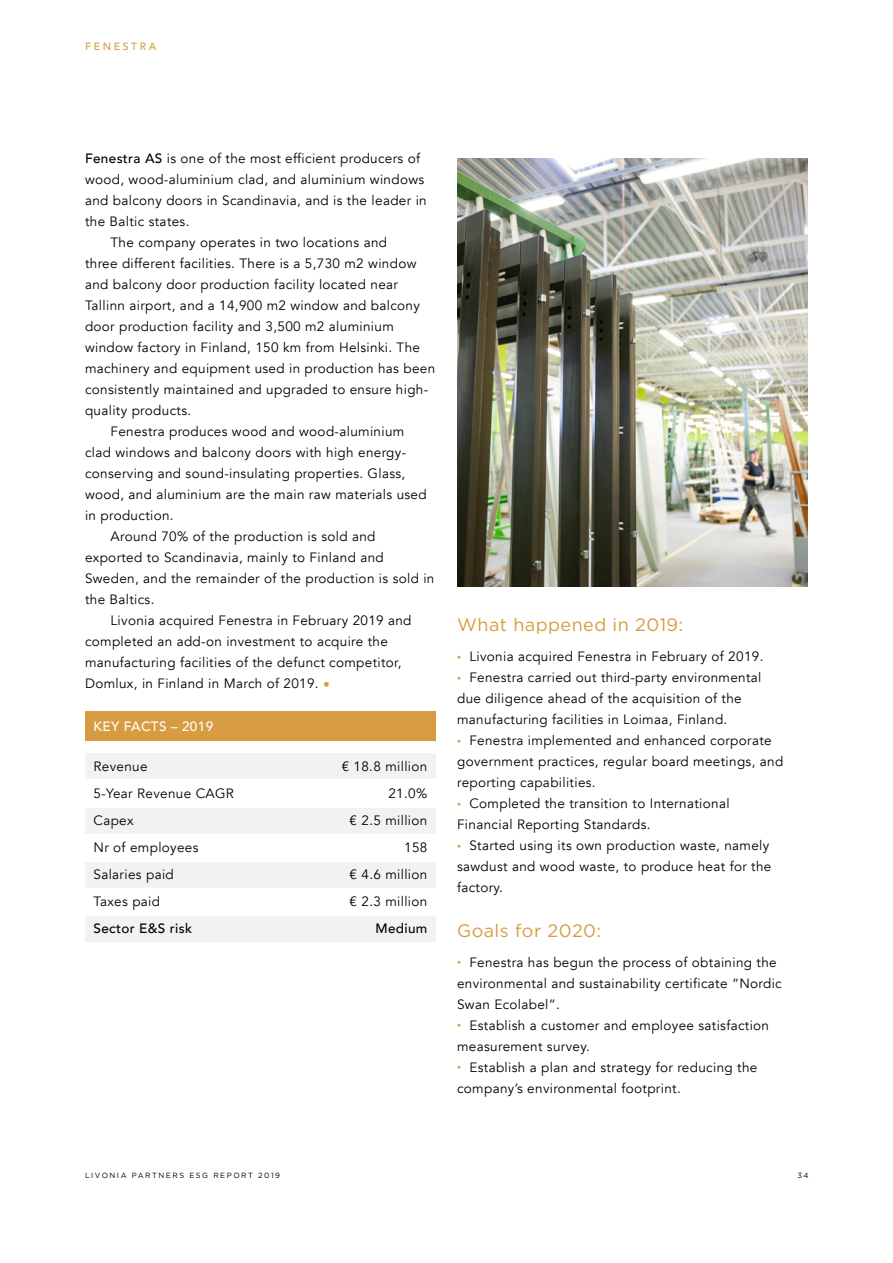
<style>
.page{position:relative;width:893px;height:1263px;background:#fff}
.page>*{position:absolute;margin:0;border:0;box-sizing:border-box;transform-origin:0 0}
.t1{font:18px "Gotham HTF";letter-spacing:.025em;color:#d79c41}
.t2{font:13.5px/21px "Avenir";letter-spacing:.025em;color:#000}
.t3{font:500 13.5px "Avenir";letter-spacing:.025em;color:#000}
.t4{font:500 13.5px "Avenir";letter-spacing:.025em;color:#fff}
.t5{font:500 10.5px "Avenir";letter-spacing:.25em;color:#d79c41}
.t6{font:7.5px "Gotham HTF";letter-spacing:.2em;color:#000}
.s1{font-weight:500}
.s2{color:#d79c41}
.s3{font-size:7.8px;color:#d79c41}
</style>
<div class="page">
<div style="left:85px;top:711px;width:351px;height:30px;background:#d79c41"></div>
<div style="left:85px;top:754px;width:351px;height:25px;background:#f2f2f2"></div>
<div style="left:85px;top:808px;width:351px;height:25px;background:#f2f2f2"></div>
<div style="left:85px;top:916px;width:351px;height:25px;background:#f2f2f2"></div>
<div style="left:85px;top:862px;width:351px;height:25px;background:#f2f2f2"></div>
<img style="left:457px;top:158px;width:351px;height:429px">
<p class="t5" style="left:85px;top:37px;width:73px">FENESTRA</p>
<p class="t2" style="left:85px;top:148px;width:337px"><span class="s1">Fenestra AS</span> is one of the most efficient producers of</p>
<p class="t2" style="left:85px;top:169px;width:341px">wood, wood-aluminium clad, and aluminium windows</p>
<p class="t2" style="left:85px;top:190px;width:343px">and balcony doors in Scandinavia, and is the leader in</p>
<p class="t2" style="left:85px;top:211px;width:106px">the Baltic states.</p>
<p class="t2" style="left:111px;top:232px;width:278px">The company operates in two locations and</p>
<p class="t2" style="left:85px;top:253px;width:333px">three different facilities. There is a 5,730 m2 window</p>
<p class="t2" style="left:85px;top:274px;width:314px">and balcony door production facility located near</p>
<p class="t2" style="left:85px;top:295px;width:336px">Tallinn airport, and a 14,900 m2 window and balcony</p>
<p class="t2" style="left:85px;top:316px;width:310px">door production facility and 3,500 m2 aluminium</p>
<p class="t2" style="left:85px;top:337px;width:336px">window factory in Finland, 150 km from Helsinki. The</p>
<p class="t2" style="left:85px;top:358px;width:352px">machinery and equipment used in production has been</p>
<p class="t2" style="left:85px;top:379px;width:345px">consistently maintained and upgraded to ensure high-</p>
<p class="t2" style="left:85px;top:400px;width:108px">quality products.</p>
<p class="t2" style="left:111px;top:421px;width:295px">Fenestra produces wood and wood-aluminium</p>
<p class="t2" style="left:85px;top:442px;width:323px">clad windows and balcony doors with high energy-</p>
<p class="t2" style="left:85px;top:463px;width:322px">conserving and sound-insulating properties. Glass,</p>
<p class="t2" style="left:85px;top:484px;width:343px">wood, and aluminium are the main raw materials used</p>
<p class="t2" style="left:85px;top:505px;width:90px">in production.</p>
<p class="t2" style="left:111px;top:526px;width:266px">Around 70% of the production is sold and</p>
<p class="t2" style="left:85px;top:547px;width:300px">exported to Scandinavia, mainly to Finland and</p>
<p class="t2" style="left:85px;top:568px;width:351px">Sweden, and the remainder of the production is sold in</p>
<p class="t2" style="left:85px;top:589px;width:71px">the Baltics.</p>
<p class="t2" style="left:111px;top:610px;width:302px">Livonia acquired Fenestra in February 2019 and</p>
<p class="t2" style="left:85px;top:631px;width:304px">completed an add-on investment to acquire the</p>
<p class="t2" style="left:85px;top:652px;width:318px">manufacturing facilities of the defunct competitor,</p>
<p class="t2" style="left:85px;top:673px;width:246px">Domlux, in Finland in March of 2019. <span class="s2">•</span></p>
<p class="t4" style="left:94px;top:715px;width:121px">KEY FACTS – 2019</p>
<p class="t2" style="left:94px;top:753px;width:142px;line-height:27px">Revenue<br>5-Year Revenue CAGR<br>Capex<br>Nr of employees<br>Salaries paid<br>Taxes paid</p>
<p class="t3" style="left:94px;top:917px;width:100px">Sector E&amp;S risk</p>
<p class="t2" style="left:342px;top:753px;width:87px;line-height:27px;text-align:right">€ 18.8 million<br>21.0%<br>€ 2.5 million<br>158<br>€ 4.6 million € 2.3 million</p>
<p class="t3" style="left:375px;top:917px;width:53px">Medium</p>
<h1 class="t1" style="left:457px;top:615px;width:228px">What happened in 2019:</h1>
<p class="t2" style="left:457px;top:646px;width:308px"><span class="s3">•</span> Livonia acquired Fenestra in February of 2019.</p>
<p class="t2" style="left:457px;top:667px;width:306px"><span class="s3">•</span> Fenestra carried out third-party environmental due diligence ahead of the acquisition of the manufacturing facilities in Loimaa, Finland.</p>
<p class="t2" style="left:457px;top:730px;width:328px"><span class="s3">•</span> Fenestra implemented and enhanced corporate government practices, regular board meetings, and reporting capabilities.</p>
<p class="t2" style="left:457px;top:793px;width:274px"><span class="s3">•</span> Completed the transition to International<br>Financial Reporting Standards.</p>
<p class="t2" style="left:457px;top:835px;width:316px"><span class="s3">•</span> Started using its own production waste, namely sawdust and wood waste, to produce heat for the factory.</p>
<h1 class="t1" style="left:457px;top:920px;width:146px">Goals for 2020:</h1>
<p class="t2" style="left:457px;top:952px;width:326px"><span class="s3">•</span> Fenestra has begun the process of obtaining the environmental and sustainability certificate “Nordic<br>Swan Ecolabel”.</p>
<p class="t2" style="left:457px;top:1015px;width:313px"><span class="s3">•</span> Establish a customer and employee satisfaction measurement survey.</p>
<p class="t2" style="left:457px;top:1057px;width:302px"><span class="s3">•</span> Establish a plan and strategy for reducing the company’s environmental footprint.</p>
<p class="t6" style="left:85px;top:1171px;width:196px">LIVONIA PARTNERS ESG REPORT 2019</p>
<p class="t6" style="left:797px;top:1171px;width:12px">33</p>
</div>
